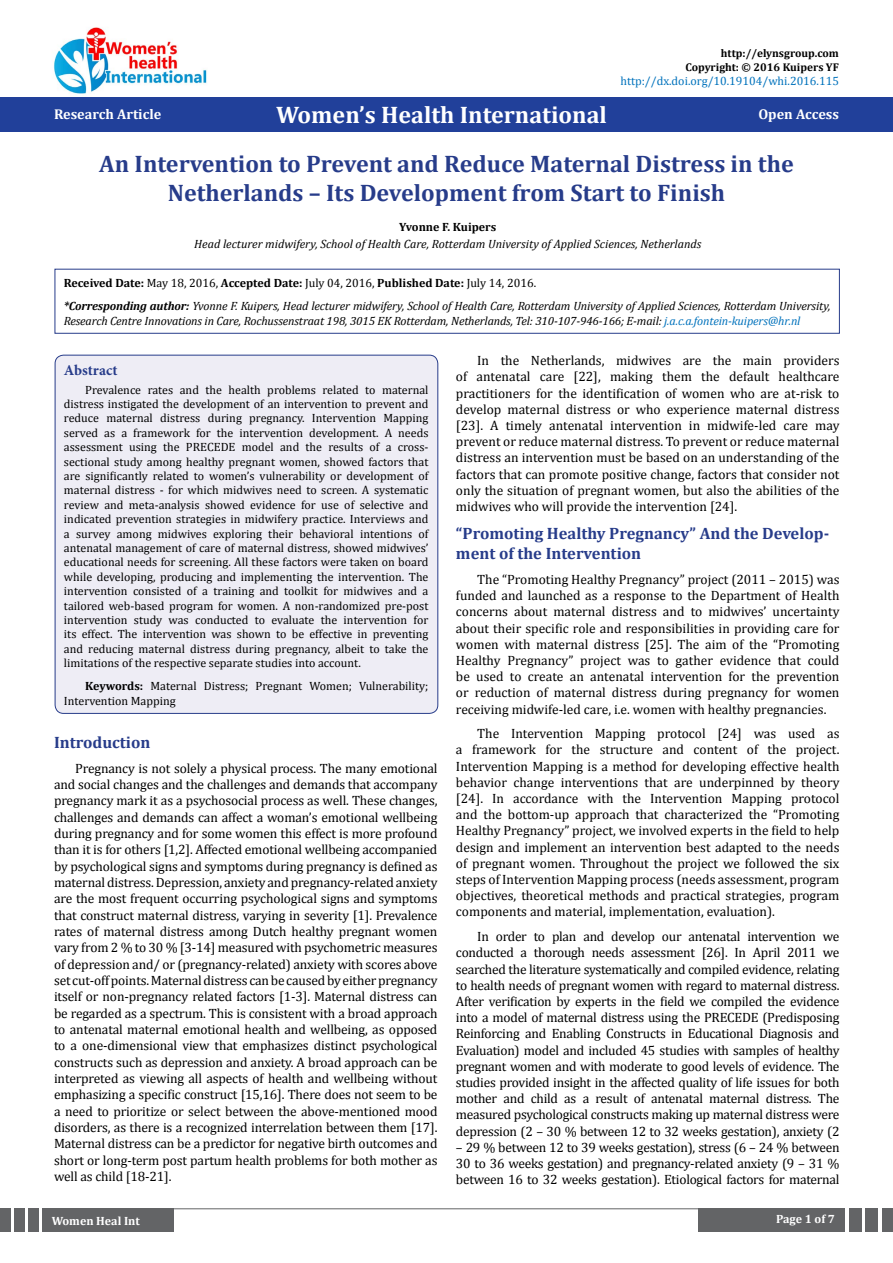
<style>
.page{position:relative;width:893px;height:1263px;background:#fff}
.page>*{position:absolute;margin:0;border:0;box-sizing:border-box;transform-origin:0 0}
.t1{font:700 24px/28.8px "Cambria";color:#273c8a;text-align:center}
.t2{font:700 24px "Cambria";color:#fff}
.t3{font:700 16.5px/19.8px "Cambria";color:#273c8a}
.t4{font:700 15px "Minion Pro";color:#273c8a}
.t5{font:700 14.25px "Cambria";color:#fff}
.t6{font:13.5px/16.2px "Cambria";letter-spacing:-.01em;color:#000;text-align:justify}
.t7{font:12px/14.4px "Cambria";color:#000;text-align:justify}
.t8{font:italic 12px/23px "Cambria";letter-spacing:-.01em;color:#000}
.t9{font:12px "Cambria";color:#0072bc}
.t10{font:700 12px "Cambria";color:#fff}
.t11{font:700 12px "Cambria";color:#000}
.t12{font:700 11.25px/13.5px "Cambria";color:#000;text-align:right}
.s1{font-weight:700;font-style:normal}
.s2{font-style:normal}
.s3{font-weight:700}
.s4{color:#0072bc}
</style>
<div class="page">
<img style="left:54px;top:27px;width:153px;height:67px">
<div style="left:0;top:97px;width:893px;height:35px;background:#21409a"></div>
<div style="left:42px;top:1208px;width:11px;height:24px;background:#636466"></div>
<div style="left:28px;top:1208px;width:11px;height:24px;background:#636466"></div>
<div style="left:14px;top:1208px;width:11px;height:24px;background:#636466"></div>
<div style="left:0;top:1208px;width:11px;height:24px;background:#636466"></div>
<div style="left:47px;top:1208px;width:126px;height:24px;background:#636466"></div>
<div style="left:849px;top:1208px;width:12px;height:24px;background:#636466"></div>
<div style="left:865px;top:1208px;width:13px;height:24px;background:#636466"></div>
<div style="left:882px;top:1208px;width:11px;height:24px;background:#636466"></div>
<div style="left:699px;top:1208px;width:146px;height:24px;background:#636466"></div>
<hr style="left:45px;top:1208px;width:794px;height:1px;background:#636466">
<div style="left:55px;top:355px;width:383px;height:358px;background:#eeedf5;border-radius:9px"></div>
<div style="left:55px;top:355px;width:383px;height:359px;border:1px solid #273c8a;border-radius:9px"></div>
<svg style="left:54px;top:269px;width:786px;height:65px"></svg>
<p class="t12" style="left:685px;top:46px;width:155px">http://elynsgroup.com<br>Copyright: © 2016 Kuipers YF</p>
<p class="t9" style="left:620px;top:74px;width:220px">http://dx.doi.org/10.19104/whi.2016.115</p>
<p class="t5" style="left:54px;top:104px;width:109px">Research Article</p>
<h1 class="t2" style="left:276px;top:98px;width:332px">Women’s Health International</h1>
<p class="t5" style="left:758px;top:104px;width:82px">Open Access</p>
<h1 class="t1" style="left:99px;top:148px;width:696px">An Intervention to Prevent and Reduce Maternal Distress in the<br>Netherlands – Its Development from Start to Finish</h1>
<p class="t11" style="left:399px;top:219px;width:99px">Yvonne F. Kuipers</p>
<p class="t8" style="left:194px;top:232px;width:509px">Head lecturer midwifery, School of Health Care, Rotterdam University of Applied Sciences, Netherlands</p>
<p class="t8" style="left:64px;top:271px;width:768px"><span class="s1">Received Date:</span> <span class="s2">May 18, 2016,</span> <span class="s1">Accepted Date:</span> <span class="s2">July 04, 2016,</span> <span class="s1">Published Date:</span> <span class="s2">July 14, 2016.<br></span><span class="s3">*Corresponding author:</span> Yvonne F. Kuipers, Head lecturer midwifery, School of Health Care, Rotterdam University of Applied Sciences, Rotterdam University,</p>
<p class="t8" style="left:64px;top:308px;width:738px">Research Centre Innovations in Care, Rochussenstraat 198, 3015 EK Rotterdam, Netherlands, Tel: 310-107-946-166; E-mail: <span class="s4">j.a.c.a.fontein-kuipers@hr.nl</span></p>
<p class="t4" style="left:64px;top:360px;width:55px">Abstract</p>
<p class="t7" style="left:64px;top:382px;width:366px;text-indent:21px">Prevalence rates and the health problems related to maternal distress instigated the development of an intervention to prevent and reduce maternal distress during pregnancy. Intervention Mapping served as a framework for the intervention development. A needs assessment using the PRECEDE model and the results of a cross&shy;sectional study among healthy pregnant women, showed factors that are significantly related to women’s vulnerability or development of maternal distress - for which midwives need to screen. A systematic review and meta-analysis showed evidence for use of selective and indicated prevention strategies in midwifery practice. Interviews and a survey among midwives exploring their behavioral intentions of antenatal management of care of maternal distress, showed midwives’ educational needs for screening. All these factors were taken on board while developing, producing and implementing the intervention. The intervention consisted of a training and toolkit for midwives and a tailored web-based program for women. A non-randomized pre-post intervention study was conducted to evaluate the intervention for its effect. The intervention was shown to be effective in preventing and reducing maternal distress during pregnancy, albeit to take the limitations of the respective separate studies into account.</p>
<p class="t7" style="left:64px;top:679px;width:366px;text-indent:21px"><span class="s3">Keywords:</span> Maternal Distress; Pregnant Women; Vulnerability;<br>Intervention Mapping</p>
<p class="t3" style="left:54px;top:732px;width:98px">Introduction</p>
<p class="t6" style="left:54px;top:760px;width:385px;text-indent:21px">Pregnancy is not solely a physical process. The many emotional and social changes and the challenges and demands that accompany pregnancy mark it as a psychosocial process as well. These changes, challenges and demands can affect a woman’s emotional wellbeing during pregnancy and for some women this effect is more profound than it is for others [1,2]. Affected emotional wellbeing accompanied by psychological signs and symptoms during pregnancy is defined as maternal distress. Depression, anxiety and pregnancy-related anxiety are the most frequent occurring psychological signs and symptoms that construct maternal distress, varying in severity [1]. Prevalence rates of maternal distress among Dutch healthy pregnant women vary from 2 % to 30 % [3-14] measured with psychometric measures of depression and/ or (pregnancy-related) anxiety with scores above set cut-off points. Maternal distress can be caused by either pregnancy itself or non-pregnancy related factors [1-3]. Maternal distress can be regarded as a spectrum. This is consistent with a broad approach to antenatal maternal emotional health and wellbeing, as opposed to a one-dimensional view that emphasizes distinct psychological constructs such as depression and anxiety. A broad approach can be interpreted as viewing all aspects of health and wellbeing without emphasizing a specific construct [15,16]. There does not seem to be a need to prioritize or select between the above-mentioned mood disorders, as there is a recognized interrelation between them [17].<br>Maternal distress can be a predictor for negative birth outcomes and short or long-term post partum health problems for both mother as well as child [18-21].</p>
<p class="t6" style="left:456px;top:352px;width:385px;text-indent:21px">In the Netherlands, midwives are the main providers of antenatal care [22], making them the default healthcare practitioners for the identification of women who are at-risk to develop maternal distress or who experience maternal distress [23]. A timely antenatal intervention in midwife-led care may prevent or reduce maternal distress. To prevent or reduce maternal distress an intervention must be based on an understanding of the factors that can promote positive change, factors that consider not only the situation of pregnant women, but also the abilities of the midwives who will provide the intervention [24].</p>
<p class="t3" style="left:456px;top:523px;width:375px">“Promoting Healthy Pregnancy” And the Develop&shy;ment of the Intervention</p>
<p class="t6" style="left:456px;top:571px;width:385px;text-indent:21px">The “Promoting Healthy Pregnancy” project (2011 – 2015) was funded and launched as a response to the Department of Health concerns about maternal distress and to midwives’ uncertainty about their specific role and responsibilities in providing care for women with maternal distress [25]. The aim of the “Promoting Healthy Pregnancy” project was to gather evidence that could be used to create an antenatal intervention for the prevention or reduction of maternal distress during pregnancy for women receiving midwife-led care, i.e. women with healthy pregnancies.</p>
<p class="t6" style="left:456px;top:725px;width:385px;text-indent:21px">The Intervention Mapping protocol [24] was used as a framework for the structure and content of the project.<br>Intervention Mapping is a method for developing effective health behavior change interventions that are underpinned by theory [24]. In accordance with the Intervention Mapping protocol and the bottom-up approach that characterized the “Promoting Healthy Pregnancy” project, we involved experts in the field to help design and implement an intervention best adapted to the needs of pregnant women. Throughout the project we followed the six steps of Intervention Mapping process (needs assessment, program objectives, theoretical methods and practical strategies, program components and material, implementation, evaluation).</p>
<p class="t6" style="left:456px;top:928px;width:385px;text-indent:21px">In order to plan and develop our antenatal intervention we conducted a thorough needs assessment [26]. In April 2011 we searched the literature systematically and compiled evidence, relating to health needs of pregnant women with regard to maternal distress.<br>After verification by experts in the field we compiled the evidence into a model of maternal distress using the PRECEDE (Predisposing Reinforcing and Enabling Constructs in Educational Diagnosis and Evaluation) model and included 45 studies with samples of healthy pregnant women and with moderate to good levels of evidence. The studies provided insight in the affected quality of life issues for both mother and child as a result of antenatal maternal distress. The measured psychological constructs making up maternal distress were depression (2 – 30 % between 12 to 32 weeks gestation), anxiety (2</p>
<p class="t6" style="left:456px;top:1139px;width:385px">– 29 % between 12 to 39 weeks gestation), stress (6 – 24 % between 30 to 36 weeks gestation) and pregnancy-related anxiety (9 – 31 % between 16 to 32 weeks gestation). Etiological factors for maternal</p>
<p class="t10" style="left:52px;top:1213px;width:90px">Women Heal Int</p>
<p class="t10" style="left:776px;top:1211px;width:60px">Page 1 of 7</p>
</div>
